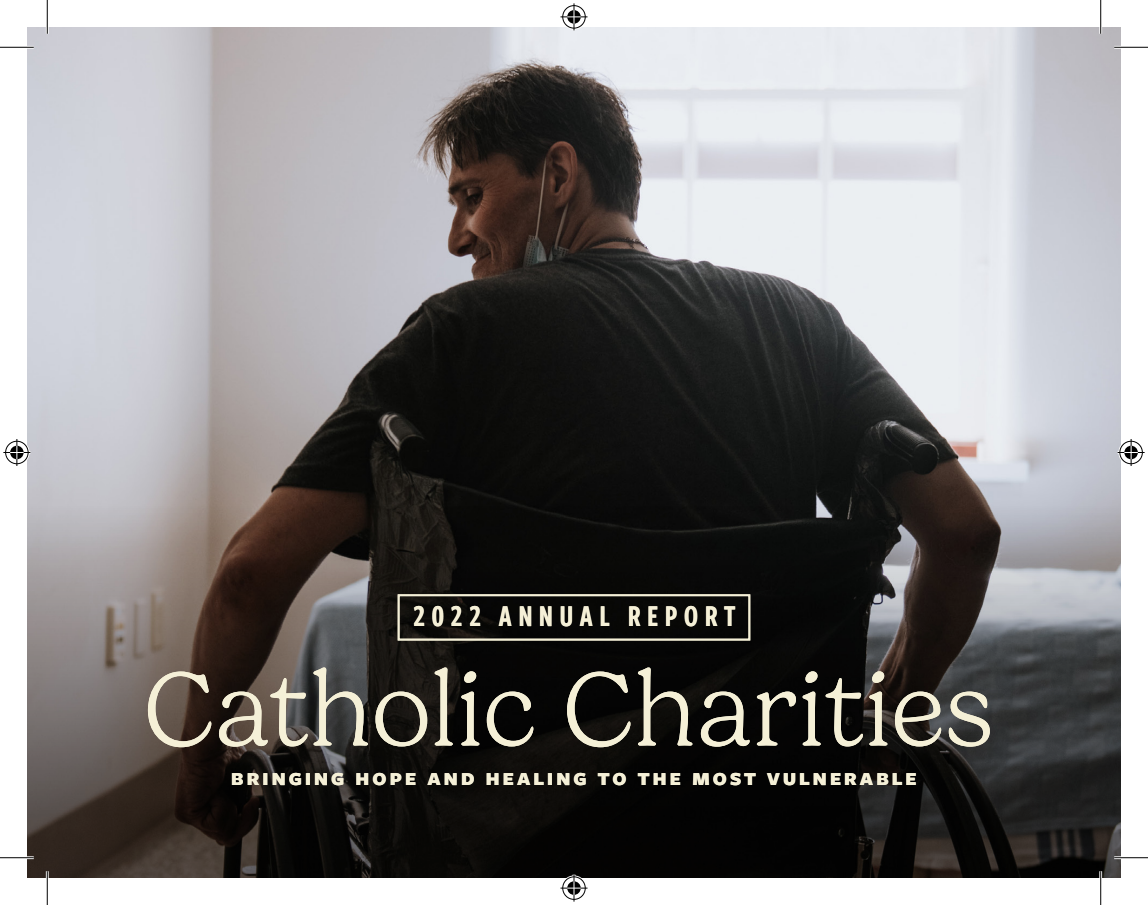
<style>
.page{position:relative;width:1148px;height:905px;background:#fff}
.page>*{position:absolute;margin:0;border:0;box-sizing:border-box;transform-origin:0 0}
.t1{font:200 105.98px "Gelica";color:#f5f0d7}
.t2{font:31.5px "Freight Sans Cmp Pro Semi";letter-spacing:.2em;color:#f5f0d7}
.t3{font:700 24.75px "Freight Sans Pro";letter-spacing:.1em;color:#f5f0d7}
</style>
<div class="page">
<img style="left:27px;top:27px;width:1093px;height:425px">
<svg style="left:27px;top:452px;width:1093px;height:426px;background:#322f2d"></svg>
<div style="left:398px;top:594px;width:352px;height:46px;border:2px solid #f5f0d7"></div>
<hr style="left:0;top:46px;width:34px;height:3px;background:#fff">
<hr style="left:1114px;top:46px;width:34px;height:3px;background:#fff">
<hr style="left:0;top:856px;width:34px;height:3px;background:#fff">
<hr style="left:1114px;top:856px;width:34px;height:3px;background:#fff">
<hr style="left:46px;top:0;width:3px;height:34px;background:#fff">
<hr style="left:46px;top:871px;width:3px;height:33px;background:#fff">
<hr style="left:1099px;top:0;width:3px;height:34px;background:#fff">
<hr style="left:1099px;top:871px;width:3px;height:33px;background:#fff">
<hr style="left:0;top:47px;width:34px;height:1px;background:#000">
<hr style="left:1114px;top:47px;width:34px;height:1px;background:#000">
<hr style="left:0;top:857px;width:34px;height:1px;background:#000">
<hr style="left:1114px;top:857px;width:34px;height:1px;background:#000">
<hr style="left:47px;top:0;width:1px;height:34px;background:#000">
<hr style="left:47px;top:871px;width:1px;height:33px;background:#000">
<hr style="left:1100px;top:0;width:1px;height:34px;background:#000">
<hr style="left:1100px;top:871px;width:1px;height:33px;background:#000">
<svg style="left:560px;top:3px;width:27px;height:27px"></svg>
<svg style="left:560px;top:874px;width:27px;height:27px"></svg>
<svg style="left:3px;top:439px;width:27px;height:27px"></svg>
<svg style="left:1117px;top:439px;width:27px;height:27px"></svg>
<p class="t2" style="left:413px;top:594px;width:324px">2022 ANNUAL REPORT</p>
<h1 class="t1" style="left:144px;top:651px;width:852px">Catholic Charities</h1>
<p class="t3" style="left:231px;top:759px;width:687px">bringing hope and healing to the most vulnerable</p>
</div>
